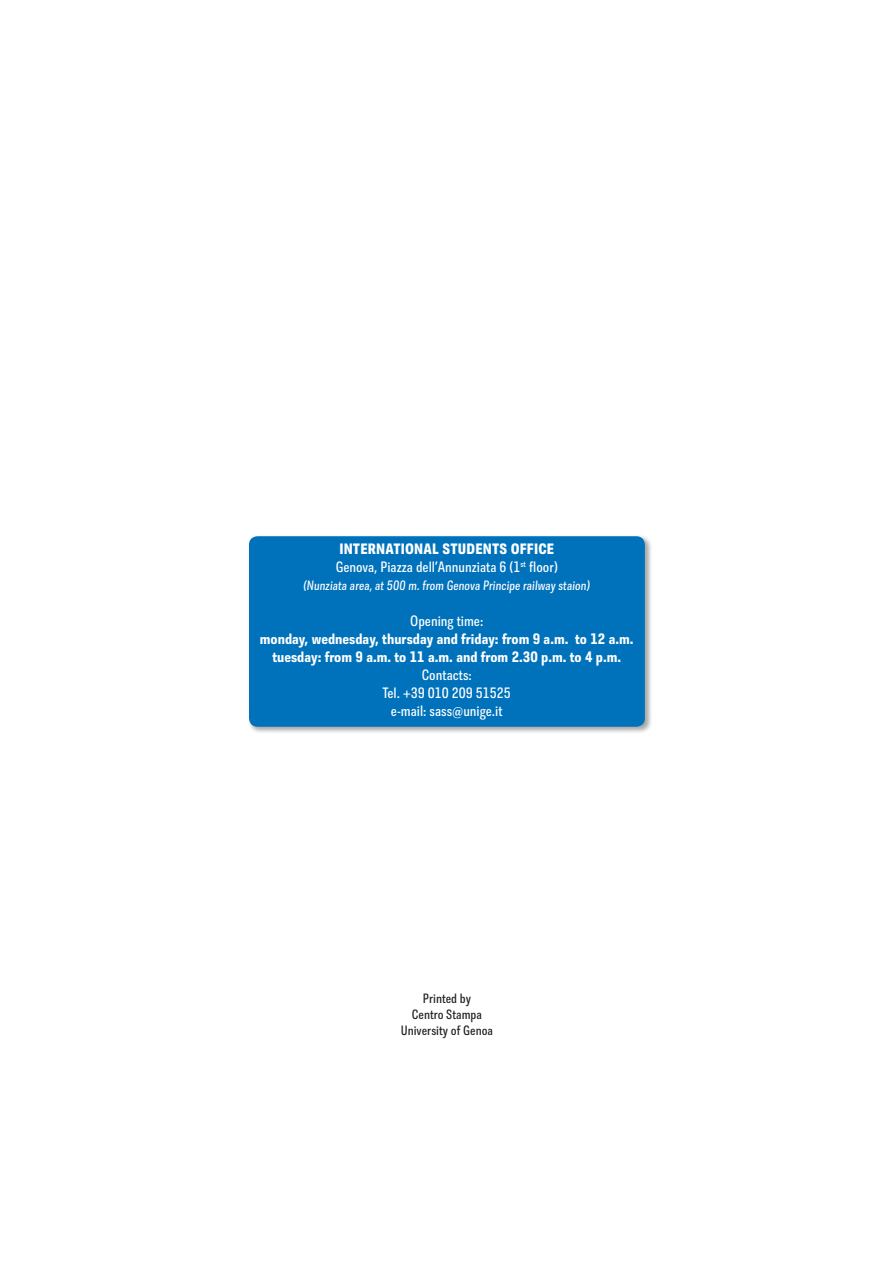
<style>
.page{position:relative;width:892px;height:1263px;background:#fff}
.page>*{position:absolute;margin:0;border:0;box-sizing:border-box;transform-origin:0 0}
.t1{font:15px/18px "Trilon Cond";color:#fff}
.t2{font:600 15px/18px "Trilon Cond";color:#fff;text-align:center}
.t3{font:italic 13.5px "Trilon Cond";color:#fff}
.t4{font:13.5px/16.2px "Trilon Cond";color:#231f20;text-align:center}
.s1{font-weight:700}
</style>
<div class="page">
<div style="left:247px;top:534px;width:405px;height:200px;background:#231f20;opacity:.4"></div>
<div style="left:249px;top:536px;width:395px;height:191px;background:#0072bc;border-radius:9px"></div>
<p class="t1" style="left:335px;top:540px;width:223px"><span class="s1">INTERNATIONAL STUDENTS OFFICE<br></span>Genova, Piazza dell’Annunziata 6 (1<sup>st</sup> floor)</p>
<p class="t3" style="left:303px;top:577px;width:288px">(Nunziata area, at 500 m. from Genova Principe railway staion)</p>
<p class="t1" style="left:410px;top:612px;width:75px">Opening time:</p>
<p class="t2" style="left:260px;top:629px;width:375px">monday, wednesday, thursday and friday: from 9 a.m. to 12 a.m. tuesday: from 9 a.m. to 11 a.m. and from 2.30 p.m. to 4 p.m.</p>
<p class="t1" style="left:382px;top:666px;width:130px;text-align:center">Contacts:<br>Tel. +39 010 209 51525 e-mail: sass@unige.it</p>
<p class="t4" style="left:400px;top:990px;width:94px">Printed by<br>Centro Stampa<br>University of Genoa</p>
</div>
